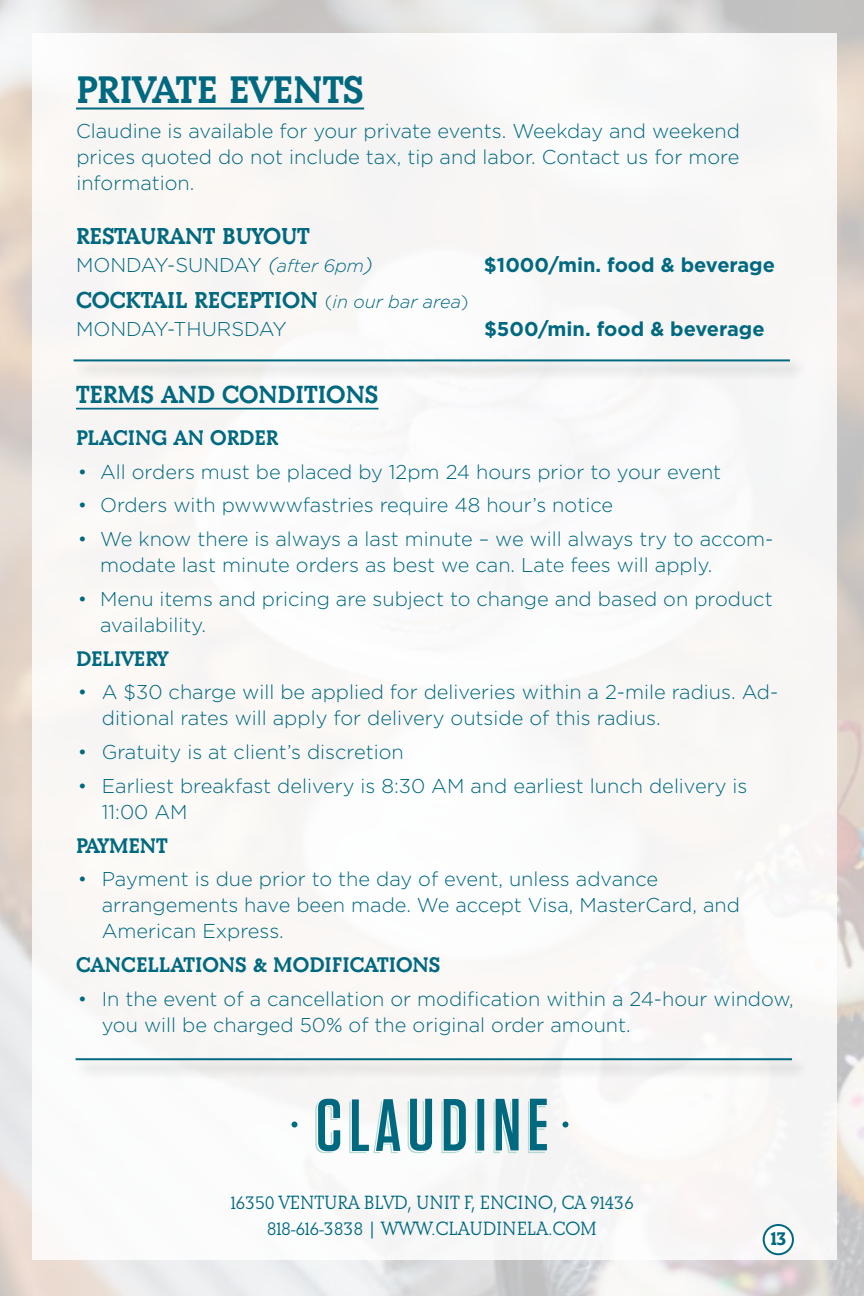
<style>
.page{position:relative;width:864px;height:1296px;background:#fff}
.page>*{position:absolute;margin:0;border:0;box-sizing:border-box;transform-origin:0 0}
.t1{font:40px "Beton Bld";color:#006980}
.t2{font:25.8px "Beton Bld";color:#006980}
.t3{font:24px "Beton Bld";color:#006980}
.t4{font:22px "Beton Bld";color:#006980}
.t5{font:300 20px/26px "Gotham HTF";color:#006980}
.t6{font:20px/26px "Beton Dem";color:#006980;text-align:center}
.t7{font:700 20px "Gotham HTF";color:#006980}
.s1{font-style:italic;font-size:21px}
.s2{font-style:italic;font-size:18px}
.s3{font-family:"Gotham HTF";font-weight:300;font-size:18px}
.s4{font-family:"Gotham HTF";font-weight:300;font-style:italic;font-size:18px}
</style>
<div class="page">
<div style="left:32px;top:33px;width:805px;height:1227px;background:#faf8f6"></div>
<hr style="left:76px;top:408px;width:303px;height:1px;background:#006980">
<div style="left:74px;top:1057px;width:738px;height:24px;background:#000;opacity:.4"></div>
<hr style="left:76px;top:1058px;width:716px;height:2px;background:#006980">
<div style="left:72px;top:358px;width:738px;height:24px;background:#000;opacity:.4"></div>
<hr style="left:74px;top:359px;width:716px;height:2px;background:#006980">
<svg style="left:475px;top:1102px;width:7px;height:51px"></svg>
<svg style="left:291px;top:1122px;width:6px;height:6px"></svg>
<svg style="left:562px;top:1122px;width:6px;height:6px"></svg>
<div style="left:477px;top:1099px;width:7px;height:52px;background:#006980"></div>
<svg style="left:315px;top:1099px;width:25px;height:54px"></svg>
<svg style="left:349px;top:1099px;width:51px;height:54px"></svg>
<svg style="left:408px;top:1099px;width:24px;height:54px"></svg>
<svg style="left:441px;top:1099px;width:25px;height:54px"></svg>
<svg style="left:494px;top:1099px;width:25px;height:54px"></svg>
<svg style="left:528px;top:1099px;width:19px;height:54px"></svg>
<hr style="left:76px;top:108px;width:288px;height:2px;background:#006980">
<div style="left:764px;top:1225px;width:29px;height:29px;background:#fff;border-radius:50%"></div>
<div style="left:763px;top:1224px;width:31px;height:31px;border:2px solid #006980;border-radius:50%"></div>
<h1 class="t1" style="left:76px;top:63px;width:290px">PRIVATE EVENTS</h1>
<p class="t5" style="left:76px;top:117px;width:666px;text-align:justify">Claudine is available for your private events. Weekday and weekend prices quoted do not include tax, tip and labor. Contact us for more information.</p>
<p class="t3" style="left:76px;top:220px;width:235px">RESTAURANT BUYOUT</p>
<p class="t5" style="left:76px;top:251px;width:299px">MONDAY-SUNDAY <span class="s1">(</span><span class="s2">after 6pm</span><span class="s1">)</span></p>
<p class="t7" style="left:484px;top:253px;width:293px">$1000/min. food &amp; beverage</p>
<p class="t3" style="left:76px;top:284px;width:394px">COCKTAIL RECEPTION <span class="s3">(</span><span class="s4">in our bar area</span><span class="s3">)</span></p>
<p class="t5" style="left:76px;top:316px;width:212px">MONDAY-THURSDAY</p>
<p class="t7" style="left:484px;top:317px;width:282px">$500/min. food &amp; beverage</p>
<p class="t2" style="left:76px;top:378px;width:304px">TERMS AND CONDITIONS</p>
<p class="t4" style="left:76px;top:423px;width:204px">PLACING AN ORDER</p>
<p class="t5" style="left:78px;top:458px;width:645px">• All orders must be placed by 12pm 24 hours prior to your event</p>
<p class="t5" style="left:78px;top:492px;width:537px">• Orders with pwwwwfastries require 48 hour’s notice</p>
<p class="t5" style="left:100px;top:526px;width:675px;text-indent:-22px">• We know there is always a last minute – we will always try to accom&shy;modate last minute orders as best we can. Late fees will apply.</p>
<p class="t5" style="left:100px;top:586px;width:674px;text-indent:-22px">• Menu items and pricing are subject to change and based on product availability.</p>
<p class="t4" style="left:76px;top:644px;width:94px">DELIVERY</p>
<p class="t5" style="left:102px;top:679px;width:678px;text-indent:-24px">• A $30 charge will be applied for deliveries within a 2-mile radius. Ad&shy;ditional rates will apply for delivery outside of this radius.</p>
<p class="t5" style="left:78px;top:739px;width:328px">• Gratuity is at client’s discretion</p>
<p class="t5" style="left:102px;top:773px;width:647px;text-indent:-24px">• Earliest breakfast delivery is 8:30 AM and earliest lunch delivery is<br>11:00 AM</p>
<p class="t4" style="left:76px;top:831px;width:93px">PAYMENT</p>
<p class="t5" style="left:102px;top:866px;width:640px;text-indent:-24px">• Payment is due prior to the day of event, unless advance arrangements have been made. We accept Visa, MasterCard, and<br>American Express.</p>
<p class="t4" style="left:76px;top:950px;width:366px">CANCELLATIONS &amp; MODIFICATIONS</p>
<p class="t5" style="left:102px;top:986px;width:694px;text-indent:-24px">• In the event of a cancellation or modification within a 24-hour window, you will be charged 50% of the original order amount.</p>
<p class="t6" style="left:230px;top:1191px;width:405px">16350 VENTURA BLVD, UNIT F, ENCINO, CA 91436<br>818-616-3838 | WWW.CLAUDINELA.COM</p>
<p class="t4" style="left:770px;top:1223px;width:18px">13</p>
</div>
